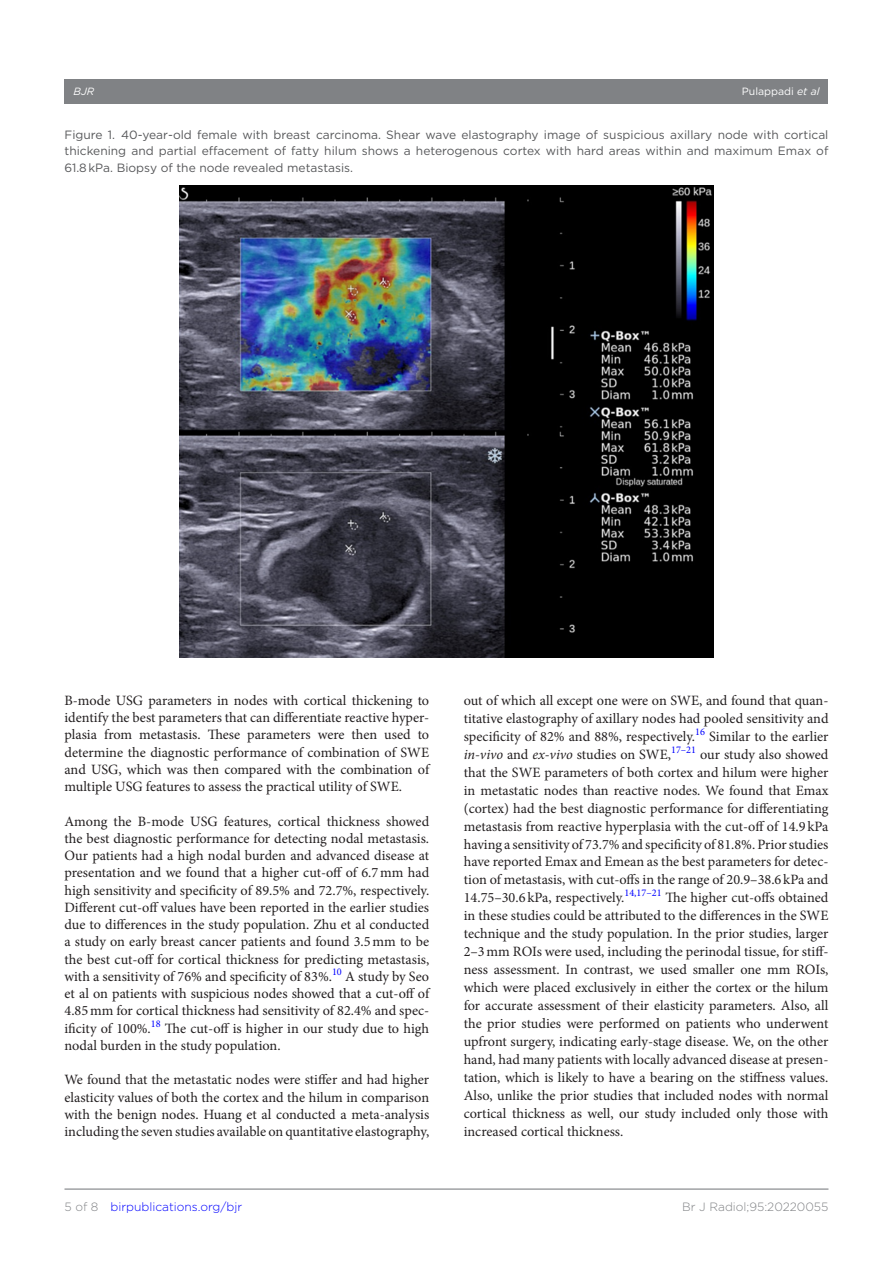
<style>
.page{position:relative;width:893px;height:1263px;background:#fff}
.page>*{position:absolute;margin:0;border:0;box-sizing:border-box;transform-origin:0 0}
.t1{font:14.25px/18px "Minion Pro";color:#231f20;text-align:justify}
.t2{font:12px/16.5px "Gotham";color:#57585a;text-align:justify}
.t3{font:300 12px "Gotham";color:#00f}
.t4{font:300 12px "Gotham";color:#808285}
.t5{font:10.5px "Gotham";color:#fff}
.t6{font:italic 10.5px "Gotham";color:#fff}
.s1{font-style:italic}
.s2{color:#808285}
</style>
<div class="page">
<div style="left:64px;top:79px;width:764px;height:24px;background:#808285"></div>
<hr style="left:64px;top:1188px;width:764px;height:2px;background:#808285">
<img style="left:179px;top:186px;width:535px;height:471px">
<p class="t6" style="left:74px;top:85px;width:22px">BJR</p>
<p class="t5" style="left:742px;top:85px;width:79px">Pulappadi <span class="s1">et al</span></p>
<p class="t2" style="left:64px;top:126px;width:765px">Figure 1. 40-year-old female with breast carcinoma. Shear wave elastography image of suspicious axillary node with cortical thickening and partial effacement of fatty hilum shows a heterogenous cortex with hard areas within and maximum Emax of 61.8 kPa. Biopsy of the node revealed metastasis.</p>
<p class="t1" style="left:64px;top:692px;width:366px;line-height:17.2px">B-mode USG parameters in nodes with cortical thickening to identify the best parameters that can differentiate reactive hyper&shy;plasia from metastasis. These parameters were then used to determine the diagnostic performance of combination of SWE and USG, which was then compared with the combination of multiple USG features to assess the practical utility of SWE.</p>
<p class="t1" style="left:64px;top:812px;width:366px;line-height:17.2px">Among the B-mode USG features, cortical thickness showed the best diagnostic performance for detecting nodal metastasis.<br>Our patients had a high nodal burden and advanced disease at presentation and we found that a higher cut-off of 6.7mm had high sensitivity and specificity of 89.5% and 72.7%, respectively.<br>Different cut-off values have been reported in the earlier studies due to differences in the study population. Zhu et al conducted a study on early breast cancer patients and found 3.5mm to be the best cut-off for cortical thickness for predicting metastasis, with a sensitivity of 76% and specificity of 83%.<sup>10</sup> A study by Seo et al on patients with suspicious nodes showed that a cut-off of 4.85mm for cortical thickness had sensitivity of 82.4% and spec&shy;ificity of 100%.<sup>18</sup> The cut-off is higher in our study due to high nodal burden in the study population.</p>
<p class="t1" style="left:65px;top:1071px;width:366px;line-height:17.2px">We found that the metastatic nodes were stiffer and had higher elasticity values of both the cortex and the hilum in comparison with the benign nodes. Huang et al conducted a meta-analysis including the seven studies available on quantitative elastography,</p>
<p class="t3" style="left:64px;top:1199px;width:179px"><span class="s2">5 of 8</span> birpublications.org/bjr</p>
<p class="t1" style="left:464px;top:691px;width:366px">out of which all except one were on SWE, and found that quan&shy;titative elastography of axillary nodes had pooled sensitivity and specificity of 82% and 88%, respectively.<sup>16</sup> Similar to the earlier <span class="s1">in-vivo</span> and <span class="s1">ex-vivo</span> studies on SWE,<sup>17–21</sup> our study also showed that the SWE parameters of both cortex and hilum were higher in metastatic nodes than reactive nodes. We found that Emax (cortex) had the best diagnostic performance for differentiating metastasis from reactive hyperplasia with the cut-off of 14.9 kPa having a sensitivity of 73.7% and specificity of 81.8%. Prior studies have reported Emax and Emean as the best parameters for detec&shy;tion of metastasis, with cut-offs in the range of 20.9–38.6 kPa and 14.75–30.6 kPa, respectively.<sup>14,17–21</sup> The higher cut-offs obtained in these studies could be attributed to the differences in the SWE technique and the study population. In the prior studies, larger 2–3mm ROIs were used, including the perinodal tissue, for stiff&shy;ness assessment. In contrast, we used smaller one mm ROIs, which were placed exclusively in either the cortex or the hilum for accurate assessment of their elasticity parameters. Also, all the prior studies were performed on patients who underwent upfront surgery, indicating early-stage disease. We, on the other hand, had many patients with locally advanced disease at presen&shy;tation, which is likely to have a bearing on the stiffness values.<br>Also, unlike the prior studies that included nodes with normal cortical thickness as well, our study included only those with increased cortical thickness.</p>
<p class="t4" style="left:682px;top:1199px;width:148px">Br J Radiol;95:20220055</p>
</div>
